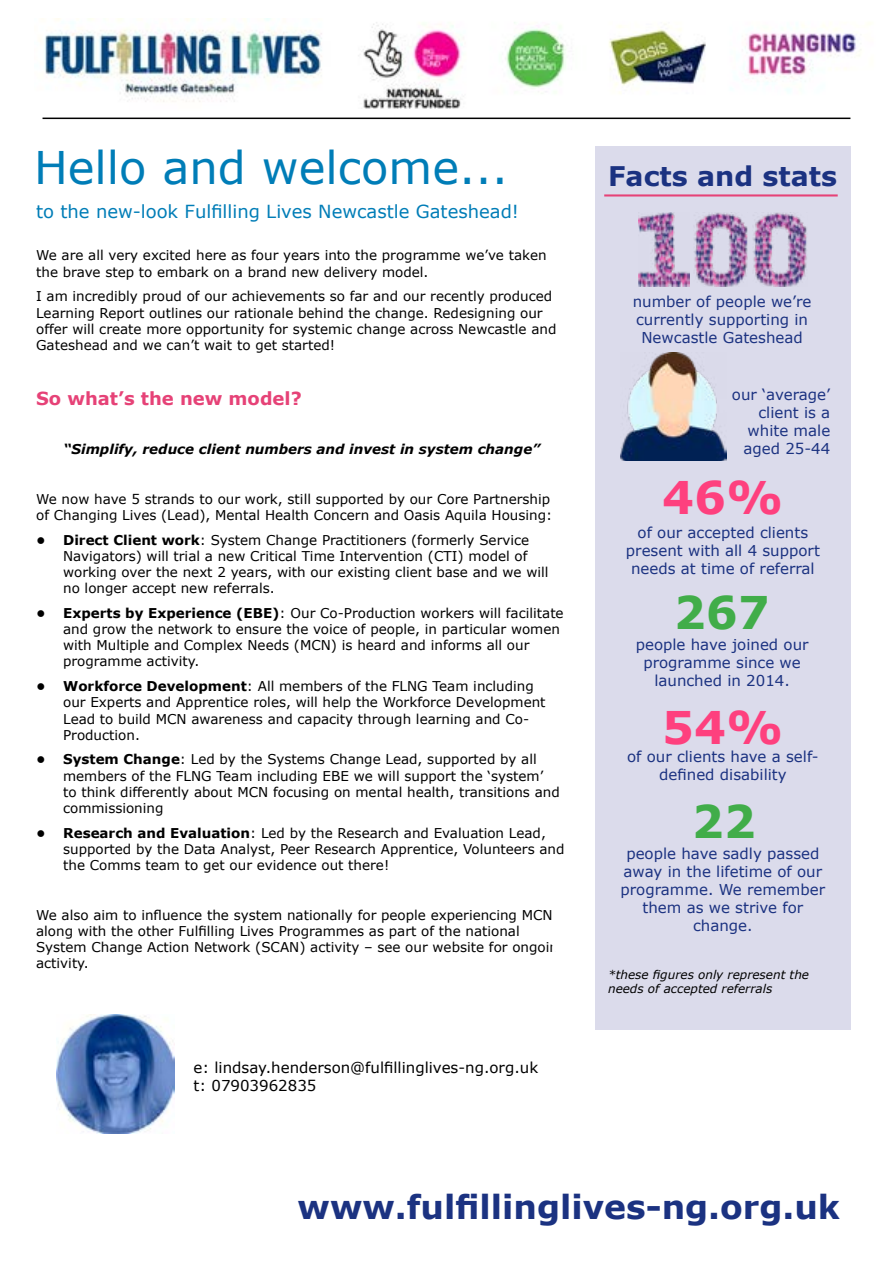
<style>
.page{position:relative;width:893px;height:1263px;background:#fff}
.page>*{position:absolute;margin:0;border:0;box-sizing:border-box;transform-origin:0 0}
.t1{font:45px "Verdana";color:#007db7}
.t2{font:700 45px "Verdana";color:#fe407e}
.t3{font:700 45px "Verdana";color:#41ad49}
.t4{font:700 33px "Verdana";color:#1b3281}
.t5{font:700 27px "Verdana";color:#1b3281}
.t6{font:18px "Verdana";color:#007db7}
.t7{font:700 18px "Verdana";color:#e64277}
.t8{font:15px/18px "Verdana";color:#1b3281;text-align:center}
.t9{font:15px/18px "Verdana";color:#000}
.t10{font:13.5px/16.2px "Verdana";color:#000}
.t11{font:italic 700 13.5px "Verdana";color:#000}
.t12{font:italic 12px/14.4px "Verdana";color:#000}
.s1{font-weight:700}
</style>
<div class="page">
<div style="left:595px;top:147px;width:255px;height:883px;background:#dbdbeb"></div>
<hr style="left:43px;top:118px;width:807px;height:1px;background:#000">
<img style="left:358px;top:22px;width:513px;height:87px">
<img style="left:40px;top:18px;width:282px;height:84px">
<img style="left:56px;top:1015px;width:119px;height:119px">
<hr style="left:604px;top:194px;width:234px;height:2px;background:#e64277">
<img style="left:621px;top:352px;width:106px;height:108px">
<img style="left:694px;top:212px;width:54px;height:75px">
<img style="left:639px;top:212px;width:51px;height:75px">
<img style="left:753px;top:212px;width:54px;height:75px">
<h1 class="t1" style="left:34px;top:139px;width:476px">Hello and welcome...</h1>
<h3 class="t6" style="left:36px;top:200px;width:484px">to the new-look Fulfilling Lives Newcastle Gateshead!</h3>
<p class="t10" style="left:36px;top:248px;width:512px">We are all very excited here as four years into the programme we’ve taken the brave step to embark on a brand new delivery model.</p>
<p class="t10" style="left:36px;top:288px;width:522px">I am incredibly proud of our achievements so far and our recently produced Learning Report outlines our rationale behind the change. Redesigning our offer will create more opportunity for systemic change across Newcastle and Gateshead and we can’t wait to get started!</p>
<h3 class="t7" style="left:36px;top:386px;width:267px">So what’s the new model?</h3>
<p class="t11" style="left:64px;top:440px;width:478px">“Simplify, reduce client numbers and invest in system change”</p>
<p class="t10" style="left:36px;top:491px;width:518px">We now have 5 strands to our work, still supported by our Core Partnership of Changing Lives (Lead), Mental Health Concern and Oasis Aquila Housing:</p>
<p class="t10" style="left:63px;top:532px;width:487px;text-indent:-27px"><span class="s1">• Direct Client work</span>: System Change Practitioners (formerly Service Navigators) will trial a new Critical Time Intervention (CTI) model of working over the next 2 years, with our existing client base and we will no longer accept new referrals.</p>
<p class="t10" style="left:63px;top:605px;width:502px;text-indent:-27px"><span class="s1">• Experts by Experience (EBE)</span>: Our Co-Production workers will facilitate and grow the network to ensure the voice of people, in particular women with Multiple and Complex Needs (MCN) is heard and informs all our programme activity.</p>
<p class="t10" style="left:63px;top:678px;width:484px;text-indent:-27px"><span class="s1">• Workforce Development</span>: All members of the FLNG Team including our Experts and Apprentice roles, will help the Workforce Development Lead to build MCN awareness and capacity through learning and Co-Production.</p>
<p class="t10" style="left:63px;top:752px;width:498px;text-indent:-27px"><span class="s1">• System Change</span>: Led by the Systems Change Lead, supported by all members of the FLNG Team including EBE we will support the ‘system’ to think differently about MCN focusing on mental health, transitions and commissioning</p>
<p class="t10" style="left:63px;top:825px;width:503px;text-indent:-27px"><span class="s1">• Research and Evaluation</span>: Led by the Research and Evaluation Lead, supported by the Data Analyst, Peer Research Apprentice, Volunteers and the Comms team to get our evidence out there!</p>
<p class="t10" style="left:36px;top:907px;width:532px">We also aim to influence the system nationally for people experiencing MCN along with the other Fulfilling Lives Programmes as part of the national System Change Action Network (SCAN) activity – see our website for ongoing activity.</p>
<p class="t9" style="left:193px;top:1059px;width:346px">e: lindsay.henderson@fulfillinglives-ng.org.uk t: 07903962835</p>
<h3 class="t5" style="left:608px;top:158px;width:231px">Facts and stats</h3>
<p class="t8" style="left:633px;top:292px;width:180px">number of people we’re currently supporting in<br>Newcastle Gateshead</p>
<p class="t8" style="left:732px;top:386px;width:100px;text-align:right">our ‘average’ client is a white male aged 25-44</p>
<h1 class="t2" style="left:662px;top:468px;width:123px">46%</h1>
<p class="t8" style="left:626px;top:523px;width:195px">of our accepted clients present with all 4 support needs at time of referral</p>
<h1 class="t3" style="left:674px;top:583px;width:97px">267</h1>
<p class="t8" style="left:636px;top:635px;width:174px">people have joined our programme since we launched in 2014.</p>
<h1 class="t2" style="left:662px;top:698px;width:123px">54%</h1>
<p class="t8" style="left:659px;top:766px;width:129px">defined disability</p>
<h1 class="t3" style="left:692px;top:792px;width:65px">22</h1>
<p class="t8" style="left:621px;top:844px;width:206px">people have sadly passed away in the lifetime of our programme. We remember them as we strive for change.</p>
<p class="t8" style="left:627px;top:748px;width:193px">of our clients have a self-</p>
<p class="t12" style="left:608px;top:968px;width:202px">*these figures only represent the needs of accepted referrals</p>
<h2 class="t4" style="left:298px;top:1185px;width:544px">www.fulfillinglives-ng.org.uk</h2>
</div>
